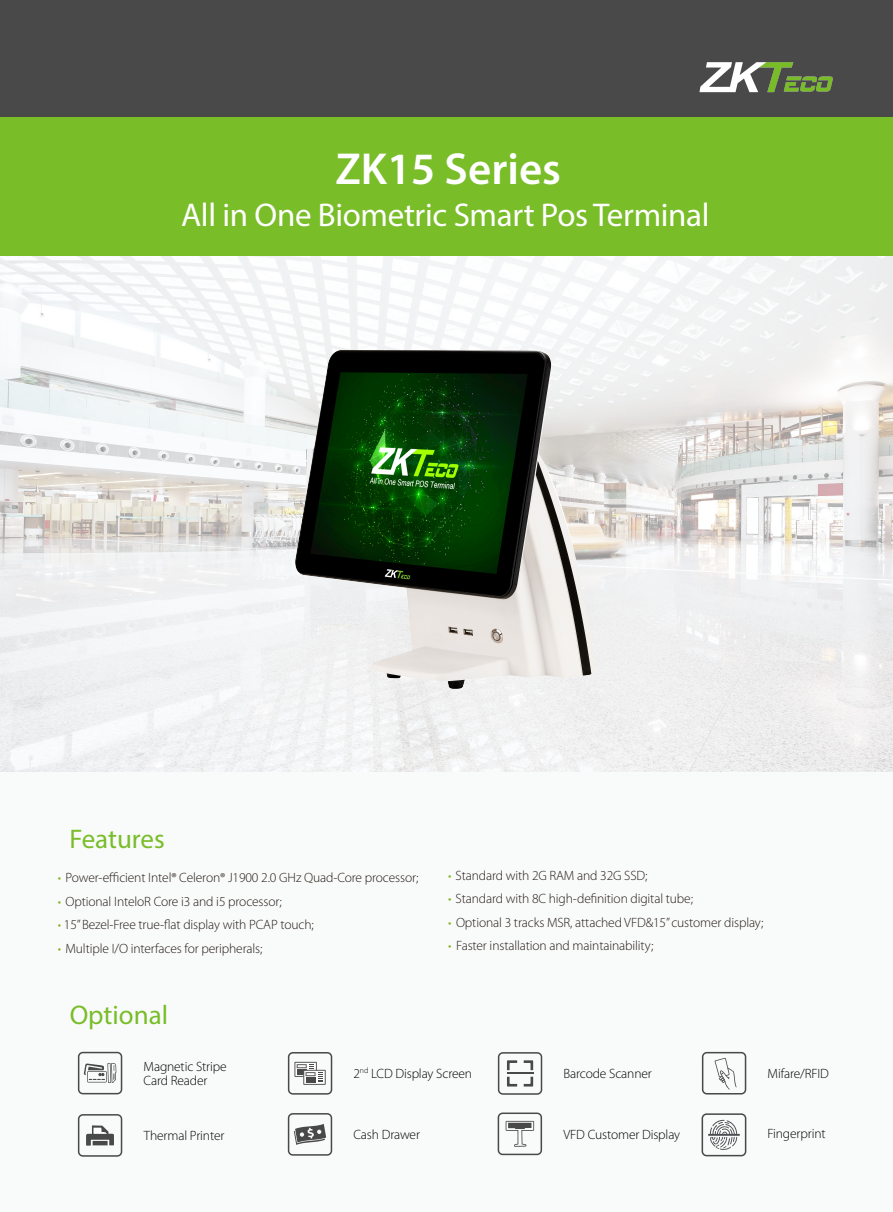
<style>
.page{position:relative;width:893px;height:1212px;background:#f9fbfa}
.page>*{position:absolute;margin:0;border:0;box-sizing:border-box;transform-origin:0 0}
.t1{font:600 45px "Myriad Pro";color:#fff}
.t2{font:33px "Myriad Pro";letter-spacing:-.01em;color:#fff}
.t3{font:27px "Myriad Pro";color:#79bd29}
.t4{font:300 13.5px "Myriad Pro";letter-spacing:-.01em;color:#231916}
.t5{font:300 13.5px/13.5px "Myriad Pro";letter-spacing:-.01em;color:#000}
.s1{color:#83b31b}
.s2{font-size:13.2px}
</style>
<div class="page">
<div style="left:0;top:0;width:893px;height:117px;background:#4a494a"></div>
<div style="left:0;top:117px;width:893px;height:140px;background:#79bd29"></div>
<img style="left:699px;top:62px;width:134px;height:31px">
<svg style="left:0;top:256px;width:893px;height:516px;fill:#f1f1f2"></svg>
<img style="left:296px;top:351px;width:299px;height:338px">
<svg style="left:78px;top:1052px;width:44px;height:42px"></svg>
<svg style="left:288px;top:1052px;width:44px;height:42px"></svg>
<svg style="left:498px;top:1052px;width:44px;height:43px"></svg>
<svg style="left:702px;top:1052px;width:44px;height:42px"></svg>
<svg style="left:78px;top:1114px;width:44px;height:43px"></svg>
<svg style="left:288px;top:1113px;width:44px;height:43px"></svg>
<svg style="left:498px;top:1112px;width:44px;height:43px"></svg>
<svg style="left:702px;top:1113px;width:44px;height:43px"></svg>
<h1 class="t1" style="left:335px;top:140px;width:227px">ZK15 Series</h1>
<h2 class="t2" style="left:181px;top:194px;width:530px">All in One Biometric Smart Pos Terminal</h2>
<h3 class="t3" style="left:69px;top:822px;width:97px">Features</h3>
<p class="t4" style="left:58px;top:869px;width:362px"><span class="s1">•</span> Power-efficient Intel<span class="s2">®</span> Celeron<span class="s2">®</span> J1900 2.0 GHz Quad-Core processor;</p>
<p class="t4" style="left:58px;top:893px;width:226px"><span class="s1">•</span> Optional InteloR Core i3 and i5 processor;</p>
<p class="t4" style="left:58px;top:916px;width:258px"><span class="s1">•</span> 15” Bezel-Free true-flat display with PCAP touch;</p>
<p class="t4" style="left:58px;top:940px;width:206px"><span class="s1">•</span> Multiple I/O interfaces for peripherals;</p>
<h3 class="t3" style="left:70px;top:998px;width:100px">Optional</h3>
<p class="t4" style="left:448px;top:867px;width:201px"><span class="s1">•</span> Standard with 2G RAM and 32G SSD;</p>
<p class="t4" style="left:448px;top:890px;width:246px"><span class="s1">•</span> Standard with 8C high-definition digital tube;</p>
<p class="t4" style="left:448px;top:914px;width:317px"><span class="s1">•</span> Optional 3 tracks MSR, attached VFD&amp;15” customer display;</p>
<p class="t4" style="left:448px;top:937px;width:207px"><span class="s1">•</span> Faster installation and maintainability;</p>
<p class="t5" style="left:144px;top:1060px;width:85px">Magnetic Stripe<br>Card Reader</p>
<p class="t5" style="left:563px;top:1067px;width:90px">Barcode Scanner</p>
<p class="t5" style="left:767px;top:1067px;width:63px">Mifare/RFID</p>
<p class="t5" style="left:353px;top:1066px;width:120px">2<sup>nd</sup> LCD Display Screen</p>
<p class="t5" style="left:144px;top:1129px;width:82px">Thermal Printer</p>
<p class="t5" style="left:353px;top:1128px;width:68px">Cash Drawer</p>
<p class="t5" style="left:563px;top:1127px;width:118px">VFD Customer Display</p>
<p class="t5" style="left:767px;top:1127px;width:60px">Fingerprint</p>
</div>
